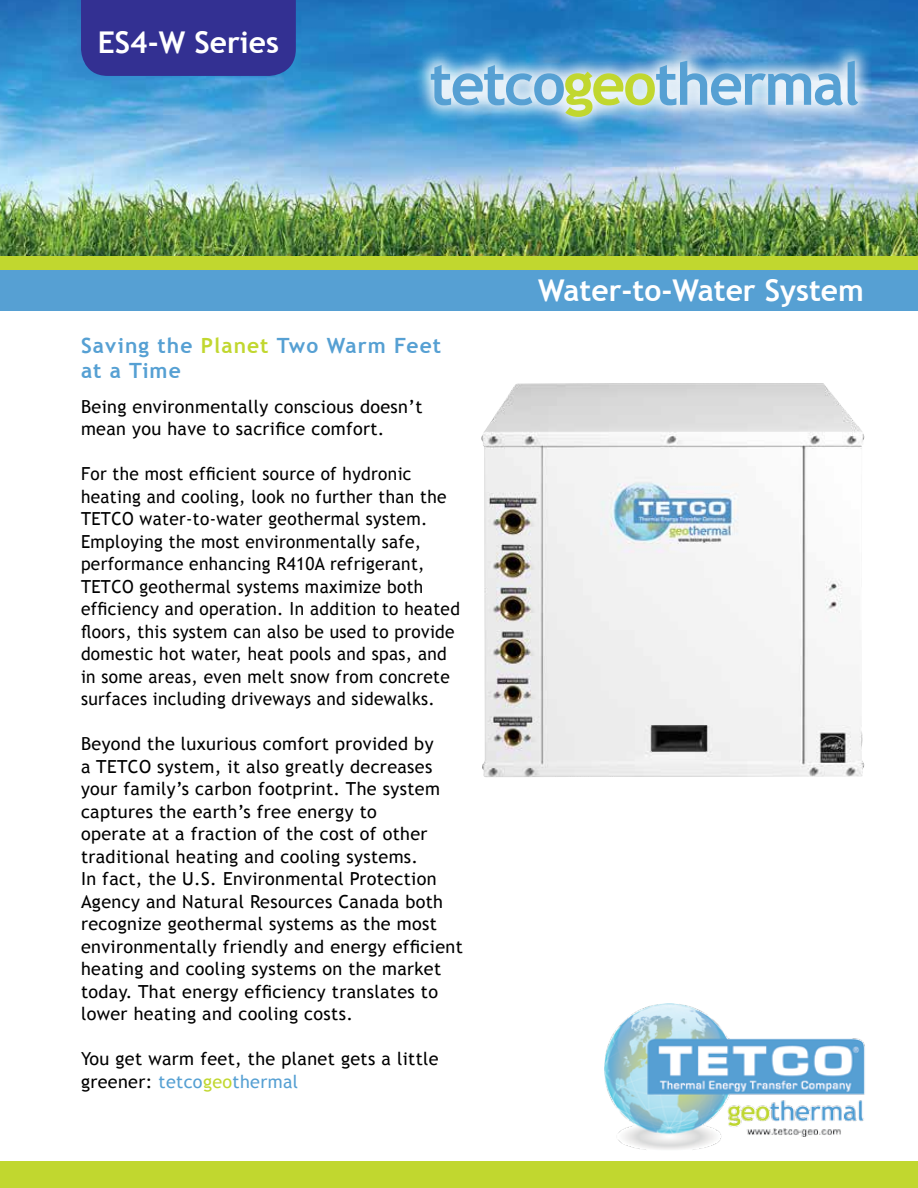
<style>
.page{position:relative;width:918px;height:1188px;background:#fff}
.page>*{position:absolute;margin:0;border:0;box-sizing:border-box;transform-origin:0 0}
.t1{font:700 59.1px "Trebuchet MS";letter-spacing:-.035em;color:#56a0d3}
.t2{font:700 30px "Trebuchet MS";color:#fff}
.t3{font:700 21px/25.2px "Trebuchet MS";letter-spacing:.05em;color:#56a0d3}
.t4{font:18px/22.5px "Trebuchet MS";letter-spacing:.02em;color:#000}
.t5{font:18px/22.5px "Trebuchet MS";letter-spacing:.02em;color:#000;scale:.96 1}
.s1{color:#c1d72f}
.s2{color:#56a0d3}
</style>
<div class="page">
<img style="left:0;top:0;width:918px;height:256px">
<img style="left:604px;top:1003px;width:261px;height:147px">
<div style="left:412px;top:42px;width:464px;height:93px;background:#fff;opacity:.9"></div>
<div style="left:0;top:256px;width:918px;height:14px;background:#c1d72f"></div>
<div style="left:0;top:270px;width:918px;height:40px;background:#56a0d3"></div>
<div style="left:0;top:1161px;width:918px;height:27px;background:#c1d72f"></div>
<img style="left:482px;top:383px;width:383px;height:394px">
<div style="left:81px;top:0;width:215px;height:76px;background:#333092"></div>
<h2 class="t2" style="left:98px;top:24px;width:183px">ES4-W Series</h2>
<h1 class="t1" style="left:429px;top:47px;width:432px">tetco<span class="s1">geo</span>thermal</h1>
<h2 class="t2" style="left:538px;top:272px;width:327px">Water-to-Water System</h2>
<p class="t3" style="left:81px;top:333px;width:362px">Saving the <span class="s1">Planet</span> Two Warm Feet at a Time</p>
<p class="t4" style="left:81px;top:395px;width:343px">Being environmentally conscious doesn’t mean you have to sacrifice comfort.</p>
<p class="t5" style="left:81px;top:463px;width:396px">For the most efficient source of hydronic heating and cooling, look no further than the Tetco water-to-water geothermal system.<br>Employing the most environmentally safe, performance enhancing R410A refrigerant, Tetco geothermal systems maximize both efficiency and operation. In addition to heated floors, this system can also be used to provide domestic hot water, heat pools and spas, and in some areas, even melt snow from concrete surfaces including driveways and sidewalks.</p>
<p class="t4" style="left:81px;top:733px;width:383px">Beyond the luxurious comfort provided by<br>a Tetco system, it also greatly decreases your family’s carbon footprint. The system captures the earth’s free energy to<br>operate at a fraction of the cost of other traditional heating and cooling systems.<br>In fact, the U.S. Environmental Protection Agency and Natural Resources Canada both recognize geothermal systems as the most environmentally friendly and energy efficient heating and cooling systems on the market today. That energy efficiency translates to lower heating and cooling costs.</p>
<p class="t4" style="left:81px;top:1048px;width:359px">You get warm feet, the planet gets a little greener: <span class="s2">tetco</span><span class="s1">geo</span><span class="s2">thermal</span></p>
</div>
